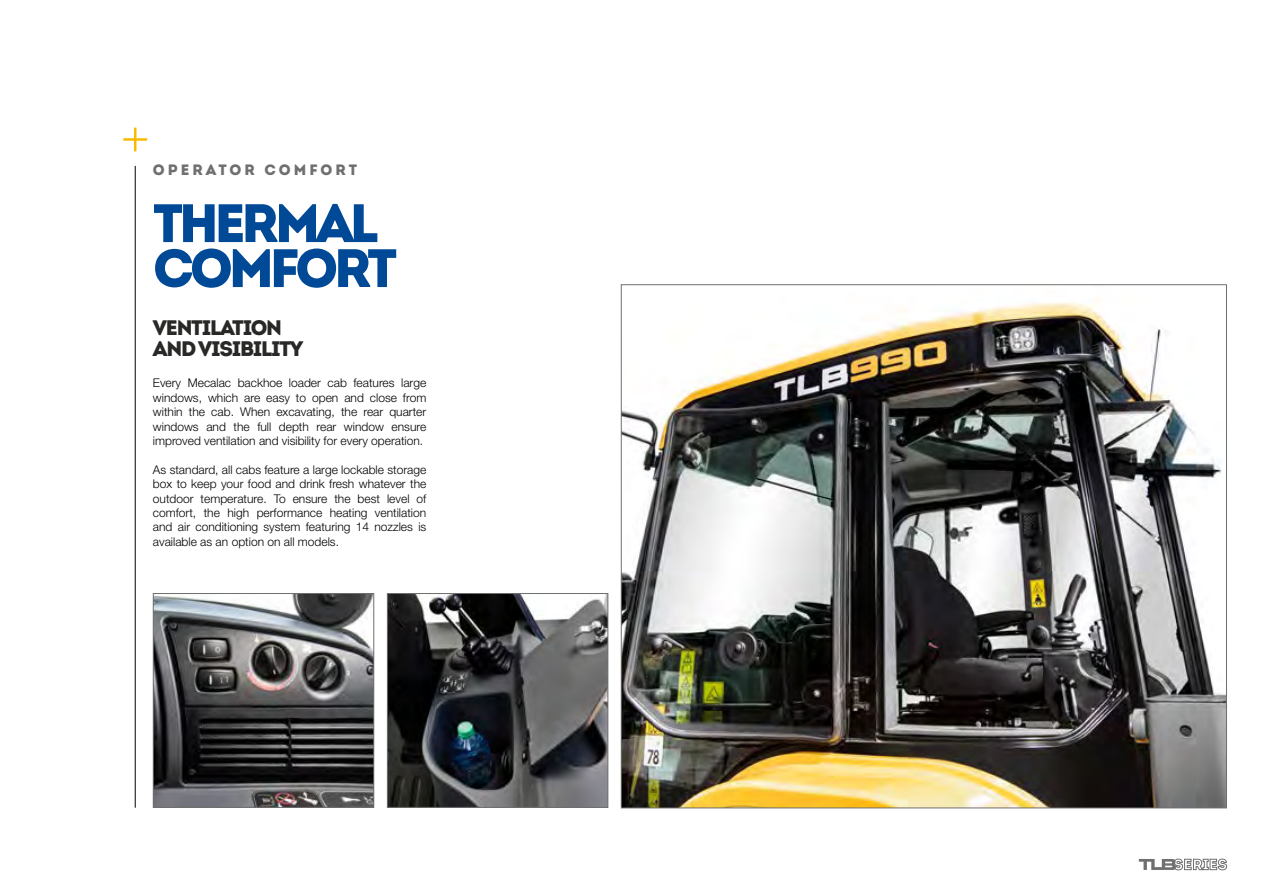
<style>
.page{position:relative;width:1263px;height:893px;background:#fff}
.page>*{position:absolute;margin:0;border:0;box-sizing:border-box;transform-origin:0 0}
.t1{font:900 54px/45px "Intro";letter-spacing:-.075em;color:#004996}
.t2{font:900 21px/21px "Intro";letter-spacing:-.06em;color:#282827}
.t3{font:900 15px "Intro";letter-spacing:.2em;color:#706f6f}
.t4{font:300 12px/14.4px "Helvetica Neue LT Pro";color:#000;text-align:justify}
</style>
<div class="page">
<svg style="left:123px;top:128px;width:24px;height:23px"></svg>
<hr style="left:135px;top:166px;width:1px;height:642px;background:#000">
<img style="left:623px;top:299px;width:602px;height:507px">
<img style="left:155px;top:595px;width:217px;height:211px">
<div style="left:153px;top:593px;width:221px;height:215px;border:1px solid #706f6f"></div>
<img style="left:389px;top:595px;width:217px;height:211px">
<div style="left:387px;top:593px;width:221px;height:215px;border:1px solid #706f6f"></div>
<svg style="left:1139px;top:858px;width:88px;height:13px"></svg>
<p class="t3" style="left:153px;top:160px;width:206px">OPERATOR COMFORT</p>
<h1 class="t1" style="left:153px;top:200px;width:246px">THERMAL<br>COMFORT</h1>
<h2 class="t2" style="left:153px;top:317px;width:152px">VENTILATION<br>AND VISIBILITY</h2>
<p class="t4" style="left:153px;top:376px;width:275px">Every Mecalac backhoe loader cab features large windows, which are easy to open and close from within the cab. When excavating, the rear quarter windows and the full depth rear window ensure improved ventilation and visibility for every operation.</p>
<p class="t4" style="left:153px;top:462px;width:275px">As standard, all cabs feature a large lockable storage box to keep your food and drink fresh whatever the outdoor temperature. To ensure the best level of comfort, the high performance heating ventilation and air conditioning system featuring 14 nozzles is available as an option on all models.</p>
</div>
